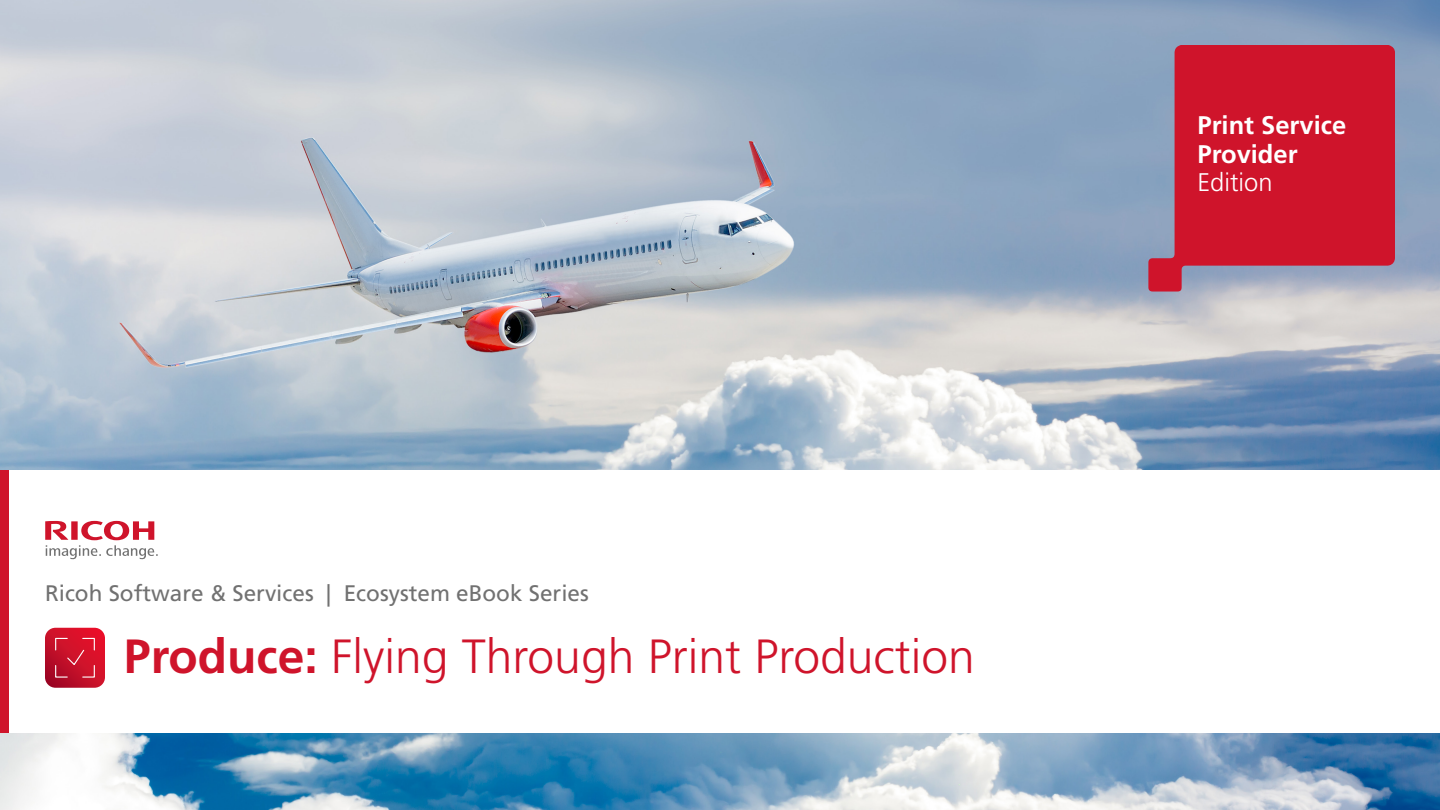
<style>
.page{position:relative;width:1440px;height:810px;background:#fff}
.page>*{position:absolute;margin:0;border:0;box-sizing:border-box;transform-origin:0 0}
.t1{font:300 48px "Frutiger LT Std";color:#cf142b}
.t2{font:700 25.5px/28.5px "Frutiger LT Std";color:#fff}
.t3{font:22.5px "Frutiger LT Std";color:#717171}
.s1{font-weight:700}
.s2{font-weight:300}
</style>
<div class="page">
<img style="left:0;top:0;width:1440px;height:810px">
<div style="left:0;top:471px;width:1440px;height:262px;background:#fff"></div>
<div style="left:0;top:471px;width:9px;height:262px;background:#cf142b"></div>
<svg style="left:1148px;top:45px;width:247px;height:247px;fill:#cf142b"></svg>
<svg style="left:45px;top:521px;width:113px;height:39px"></svg>
<svg style="left:45px;top:628px;width:60px;height:60px"></svg>
<h3 class="t3" style="left:45px;top:579px;width:545px">Ricoh Software &amp; Services | Ecosystem eBook Series</h3>
<h1 class="t1" style="left:124px;top:629px;width:852px"><span class="s1">Produce:</span> Flying Through Print Production</h1>
<p class="t2" style="left:1197px;top:111px;width:150px">Print Service<br>Provider<br><span class="s2">Edition</span></p>
</div>
